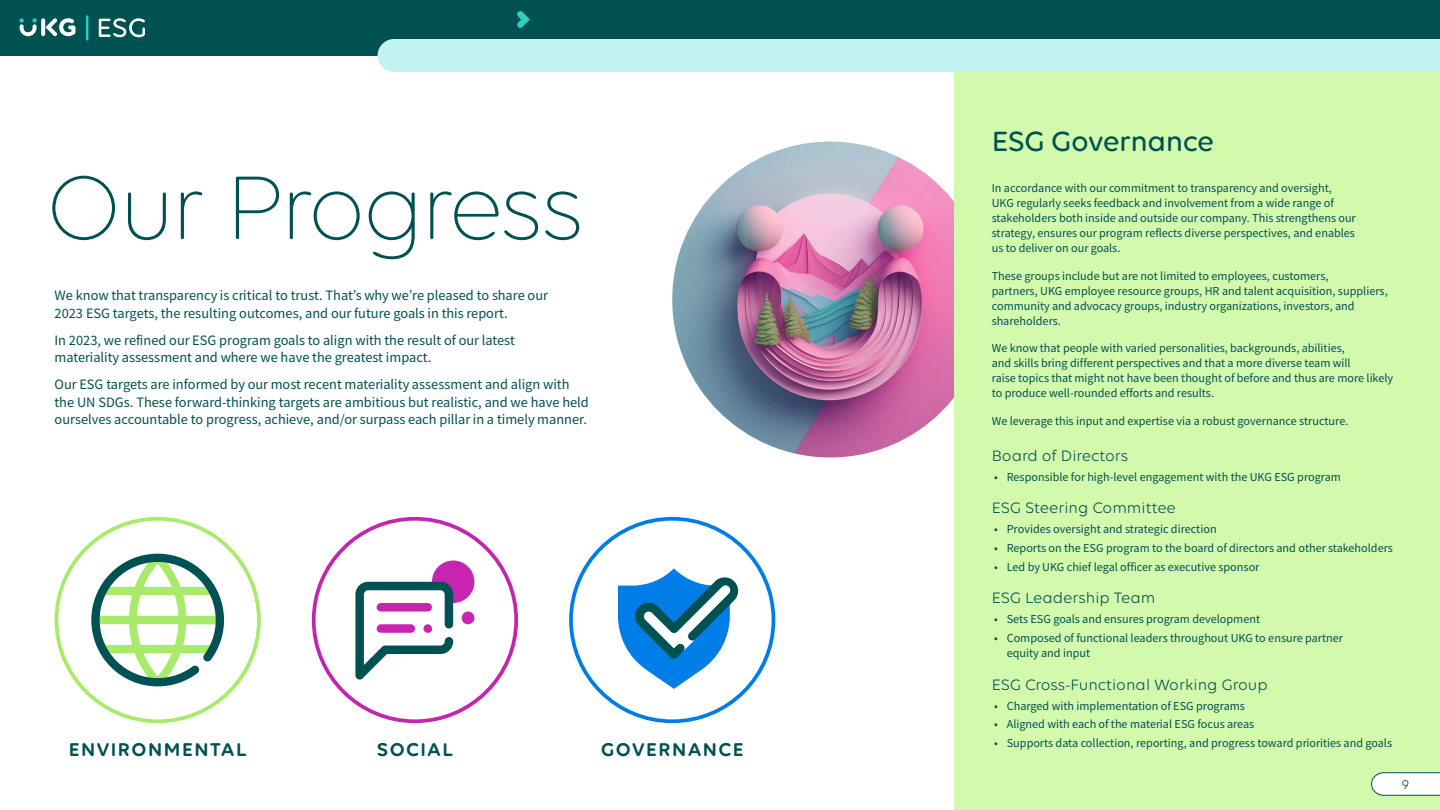
<style>
.page{position:relative;width:1440px;height:810px;background:#fff}
.page>*{position:absolute;margin:0;border:0;box-sizing:border-box;transform-origin:0 0}
.t1{font:300 97.5px "Volte Rounded";letter-spacing:-.055em;color:#005151}
.t2{font:500 30px "Volte Rounded";letter-spacing:-.015em;color:#005151}
.t3{font:600 20px "Volte Rounded";letter-spacing:.075em;color:#005151}
.t4{font:16.25px "Volte Rounded";color:#005151}
.t5{font:14.38px/17.2px "Source Sans Variable";color:#005151}
.t6{font:13.75px "Volte Rounded";color:#005151}
.t7{font:12.25px/15px "Source Sans Variable";color:#005151}
</style>
<div class="page">
<img style="left:672px;top:142px;width:316px;height:316px;border-radius:158px">
<div style="left:954px;top:72px;width:486px;height:738px;background:#d3f9ad"></div>
<div style="left:55px;top:517px;width:206px;height:206px;border:4px solid #a8eb6b;border-radius:50%"></div>
<svg style="left:91px;top:554px;width:133px;height:132px"></svg>
<div style="left:312px;top:517px;width:206px;height:206px;border:4px solid #c424b0;border-radius:50%"></div>
<svg style="left:355px;top:561px;width:119px;height:119px"></svg>
<div style="left:569px;top:517px;width:206px;height:206px;border:4px solid #007de6;border-radius:50%"></div>
<svg style="left:618px;top:568px;width:121px;height:121px"></svg>
<div style="left:0;top:0;width:1440px;height:56px;background:#005151"></div>
<div style="left:378px;top:39px;width:1062px;height:33px;background:#c2f2f2"></div>
<svg style="left:41px;top:18px;width:4px;height:18px"></svg>
<svg style="left:45px;top:18px;width:30px;height:18px"></svg>
<svg style="left:19px;top:18px;width:18px;height:18px"></svg>
<hr style="left:86px;top:15px;width:2px;height:25px;background:#30cfba">
<svg style="left:99px;top:18px;width:46px;height:19px"></svg>
<svg style="left:517px;top:11px;width:13px;height:17px"></svg>
<svg style="left:1371px;top:772px;width:69px;height:24px;background:#e5eeea"></svg>
<h1 class="t1" style="left:45px;top:151px;width:541px">Our Progress</h1>
<p class="t5" style="left:55px;top:287px;width:495px">We know that transparency is critical to trust. That’s why we’re pleased to share our<br>2023 ESG targets, the resulting outcomes, and our future goals in this report.</p>
<p class="t5" style="left:55px;top:332px;width:462px">In 2023, we refined our ESG program goals to align with the result of our latest materiality assessment and where we have the greatest impact.</p>
<p class="t5" style="left:55px;top:376px;width:536px">Our ESG targets are informed by our most recent materiality assessment and align with the UN SDGs. These forward-thinking targets are ambitious but realistic, and we have held ourselves accountable to progress, achieve, and/or surpass each pillar in a timely manner.</p>
<h3 class="t3" style="left:69px;top:737px;width:179px">ENVIRONMENTAL</h3>
<h3 class="t3" style="left:377px;top:737px;width:78px">SOCIAL</h3>
<h3 class="t3" style="left:601px;top:737px;width:144px">GOVERNANCE</h3>
<h2 class="t2" style="left:992px;top:123px;width:224px">ESG Governance</h2>
<p class="t7" style="left:992px;top:181px;width:366px">In accordance with our commitment to transparency and oversight, UKG regularly seeks feedback and involvement from a wide range of stakeholders both inside and outside our company. This strengthens our strategy, ensures our program reflects diverse perspectives, and enables us to deliver on our goals.</p>
<p class="t7" style="left:992px;top:268px;width:397px">These groups include but are not limited to employees, customers,<br>partners, UKG employee resource groups, HR and talent acquisition, suppliers, community and advocacy groups, industry organizations, investors, and shareholders.</p>
<p class="t7" style="left:992px;top:341px;width:403px">We know that people with varied personalities, backgrounds, abilities,<br>and skills bring different perspectives and that a more diverse team will<br>raise topics that might not have been thought of before and thus are more likely to produce well-rounded efforts and results.</p>
<p class="t7" style="left:992px;top:413px;width:358px">We leverage this input and expertise via a robust governance structure.</p>
<h3 class="t4" style="left:992px;top:446px;width:138px">Board of Directors</h3>
<p class="t7" style="left:994px;top:469px;width:348px">• Responsible for high-level engagement with the UKG ESG program</p>
<h3 class="t4" style="left:992px;top:499px;width:186px">ESG Steering Committee</h3>
<p class="t7" style="left:994px;top:522px;width:224px">• Provides oversight and strategic direction</p>
<p class="t7" style="left:994px;top:541px;width:400px">• Reports on the ESG program to the board of directors and other stakeholders</p>
<p class="t7" style="left:994px;top:559px;width:267px">• Led by UKG chief legal officer as executive sponsor</p>
<h3 class="t4" style="left:992px;top:589px;width:165px">ESG Leadership Team</h3>
<p class="t7" style="left:994px;top:612px;width:267px">• Sets ESG goals and ensures program development</p>
<p class="t7" style="left:1007px;top:631px;width:338px;text-indent:-13px">• Composed of functional leaders throughout UKG to ensure partner equity and input</p>
<h3 class="t4" style="left:992px;top:675px;width:278px">ESG Cross-Functional Working Group</h3>
<p class="t7" style="left:994px;top:698px;width:252px">• Charged with implementation of ESG programs</p>
<p class="t7" style="left:994px;top:717px;width:262px">• Aligned with each of the material ESG focus areas</p>
<p class="t7" style="left:994px;top:736px;width:399px">• Supports data collection, reporting, and progress toward priorities and goals</p>
<p class="t6" style="left:1401px;top:776px;width:9px">9</p>
</div>
